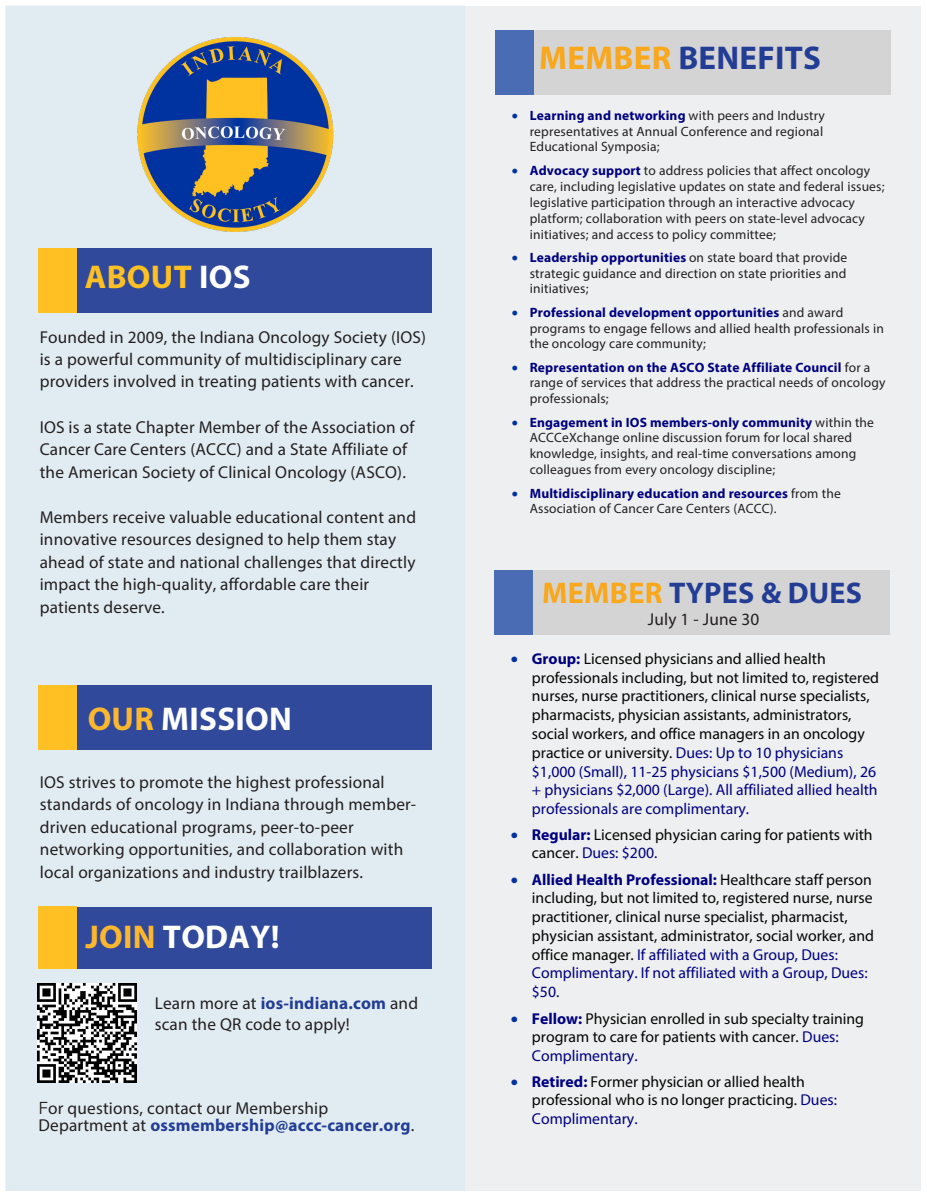
<style>
.page{position:relative;width:927px;height:1197px;background:#fff}
.page>*{position:absolute;margin:0;border:0;box-sizing:border-box;transform-origin:0 0}
.t1{font:700 33px "Myriad Pro";letter-spacing:.01em;color:#fff}
.t2{font:700 33px "Myriad Pro";letter-spacing:.01em;color:#233d95}
.t3{font:700 33px "Myriad Pro";letter-spacing:.01em;color:#fec022}
.t4{font:700 30px "Myriad Pro";letter-spacing:.01em;color:#233d95}
.t5{font:17.25px/22.5px "Myriad Pro";letter-spacing:.01em;color:#231f20}
.t6{font:15.75px/18.8px "Myriad Pro";color:#040503}
.t7{font:13.5px/15.6px "Myriad Pro";letter-spacing:.01em;color:#231f20}
.s1{color:#fff}
.s2{color:#fcb72e}
.s3{font-weight:700;color:#233d95}
.s4{font-family:"Avenir"}
.s5{color:#f9a71b}
.s6{color:#00329f}
.s7{font-weight:700;color:#000080}
.s8{color:#000080}
</style>
<div class="page">
<div style="left:6px;top:6px;width:915px;height:1185px;background:#edeff0"></div>
<div style="left:6px;top:5px;width:459px;height:1186px;background:#e1ecf2"></div>
<div style="left:39px;top:248px;width:393px;height:65px;background:#30499b"></div>
<div style="left:40px;top:686px;width:392px;height:64px;background:#30499b"></div>
<div style="left:496px;top:30px;width:395px;height:65px;background:#d4d3d2"></div>
<div style="left:495px;top:31px;width:39px;height:64px;background:#4a6cb4"></div>
<div style="left:496px;top:570px;width:394px;height:65px;background:#d4d3d2"></div>
<div style="left:495px;top:570px;width:38px;height:65px;background:#4a6cb4"></div>
<div style="left:38px;top:248px;width:38px;height:65px;background:#fec022"></div>
<div style="left:63px;top:907px;width:369px;height:61px;background:#30499b"></div>
<div style="left:38px;top:686px;width:39px;height:64px;background:#fec022"></div>
<div style="left:38px;top:906px;width:39px;height:63px;background:#fec022"></div>
<img style="left:137px;top:37px;width:197px;height:195px">
<img style="left:37px;top:984px;width:99px;height:99px">
<h1 class="t3" style="left:85px;top:256px;width:167px">ABOUT <span class="s1">IOS</span></h1>
<p class="t5" style="left:40px;top:326px;width:388px;line-height:22px">Founded in 2009, the Indiana Oncology Society (IOS) is a powerful community of multidisciplinary care providers involved in treating patients with cancer.</p>
<p class="t5" style="left:40px;top:416px;width:376px">IOS is a state Chapter Member of the Association of<br>Cancer Care Centers (ACCC) and a State Affiliate of the American Society of Clinical Oncology (ASCO).</p>
<p class="t5" style="left:40px;top:506px;width:378px">Members receive valuable educational content and innovative resources designed to help them stay ahead of state and national challenges that directly impact the high-quality, affordable care their patients deserve.</p>
<h1 class="t1" style="left:88px;top:697px;width:206px"><span class="s2">OUR</span> MISSION</h1>
<p class="t5" style="left:40px;top:771px;width:378px">IOS strives to promote the highest professional standards of oncology in Indiana through member&shy;driven educational programs, peer-to-peer networking opportunities, and collaboration with local organizations and industry trailblazers.</p>
<h1 class="t1" style="left:85px;top:916px;width:196px"><span class="s2">JOIN</span> TODAY!</h1>
<p class="t5" style="left:155px;top:992px;width:265px;line-height:21.6px">Learn more at <span class="s3">ios-indiana.com</span> and scan the QR code to apply!</p>
<p class="t5" style="left:39px;top:1099px;width:377px;line-height:17.2px"><span class="s4">F</span>or questions, contact our Membership<br>Department at <span class="s3">ossmembership@accc-cancer.org</span>.</p>
<h1 class="t2" style="left:539px;top:36px;width:283px"><span class="s5">MEMBER</span> BENEFITS</h1>
<p class="t7" style="left:530px;top:108px;width:297px;text-indent:-18px"><span class="s6">•</span> <span class="s7">Learning and networking</span> with peers and Industry representatives at Annual Conference and regional<br>Educational Symposia;</p>
<p class="t7" style="left:530px;top:162px;width:356px;text-indent:-18px"><span class="s6">•</span> <span class="s7">Advocacy support</span> to address policies that affect oncology care, including legislative updates on state and federal issues; legislative participation through an interactive advocacy platform; collaboration with peers on state-level advocacy initiatives; and access to policy committee;</p>
<p class="t7" style="left:530px;top:250px;width:319px;text-align:justify;text-indent:-18px"><span class="s6">•</span> <span class="s7">Leadership opportunities</span> on state board that provide strategic guidance and direction on state priorities and initiatives;</p>
<p class="t7" style="left:530px;top:304px;width:356px;text-indent:-18px"><span class="s6">•</span> <span class="s7">Professional development opportunities</span> and award programs to engage fellows and allied health professionals in the oncology care community;</p>
<p class="t7" style="left:530px;top:359px;width:357px;text-indent:-18px"><span class="s6">•</span> <span class="s7">Representation on the ASCO State Affiliate Council</span> for a range of services that address the practical needs of oncology professionals;</p>
<p class="t7" style="left:530px;top:414px;width:346px;text-indent:-18px"><span class="s6">•</span> <span class="s7">Engagement in IOS members-only community</span> within the ACCCeXchange online discussion forum for local shared knowledge, insights, and real-time conversations among colleagues from every oncology discipline;</p>
<p class="t7" style="left:530px;top:485px;width:313px;text-indent:-18px"><span class="s6">•</span> <span class="s7">Multidisciplinary education and resources</span> from the<br>Association of Cancer Care Centers (ACCC).</p>
<h2 class="t4" style="left:542px;top:573px;width:321px"><span class="s5">MEMBER</span> TYPES &amp; DUES</h2>
<p class="t5" style="left:648px;top:608px;width:113px">July 1 - June 30</p>
<p class="t6" style="left:532px;top:649px;width:349px;text-indent:-21px"><span class="s6">•</span> <span class="s7">Group:</span> Licensed physicians and allied health professionals including, but not limited to, registered nurses, nurse practitioners, clinical nurse specialists, pharmacists, physician assistants, administrators, social workers, and office managers in an oncology practice or university. <span class="s8">Dues: Up to 10 physicians $1,000 (Small), 11-25 physicians $1,500 (Medium), 26 + physicians $2,000 (Large). All affiliated allied health professionals are complimentary.</span></p>
<p class="t6" style="left:532px;top:825px;width:342px;line-height:18.1px;text-indent:-21px"><span class="s6">•</span> <span class="s7">Regular:</span> Licensed physician caring for patients with cancer. <span class="s8">Dues: $200.</span></p>
<p class="t6" style="left:532px;top:870px;width:344px;text-indent:-21px"><span class="s6">•</span> <span class="s7">Allied Health Professional:</span> Healthcare staff person including, but not limited to, registered nurse, nurse practitioner, clinical nurse specialist, pharmacist, physician assistant, administrator, social worker, and office manager. <span class="s8">If affiliated with a Group, Dues:<br>Complimentary. If not affiliated with a Group, Dues: $50.</span></p>
<p class="t6" style="left:532px;top:1009px;width:334px;text-indent:-21px"><span class="s6">•</span> <span class="s7">Fellow:</span> Physician enrolled in sub specialty training program to care for patients with cancer. <span class="s8">Dues:<br>Complimentary.</span></p>
<p class="t6" style="left:532px;top:1072px;width:307px;text-indent:-21px"><span class="s6">•</span> <span class="s7">Retired:</span> Former physician or allied health professional who is no longer practicing. <span class="s8">Dues:<br>Complimentary.</span></p>
</div>
